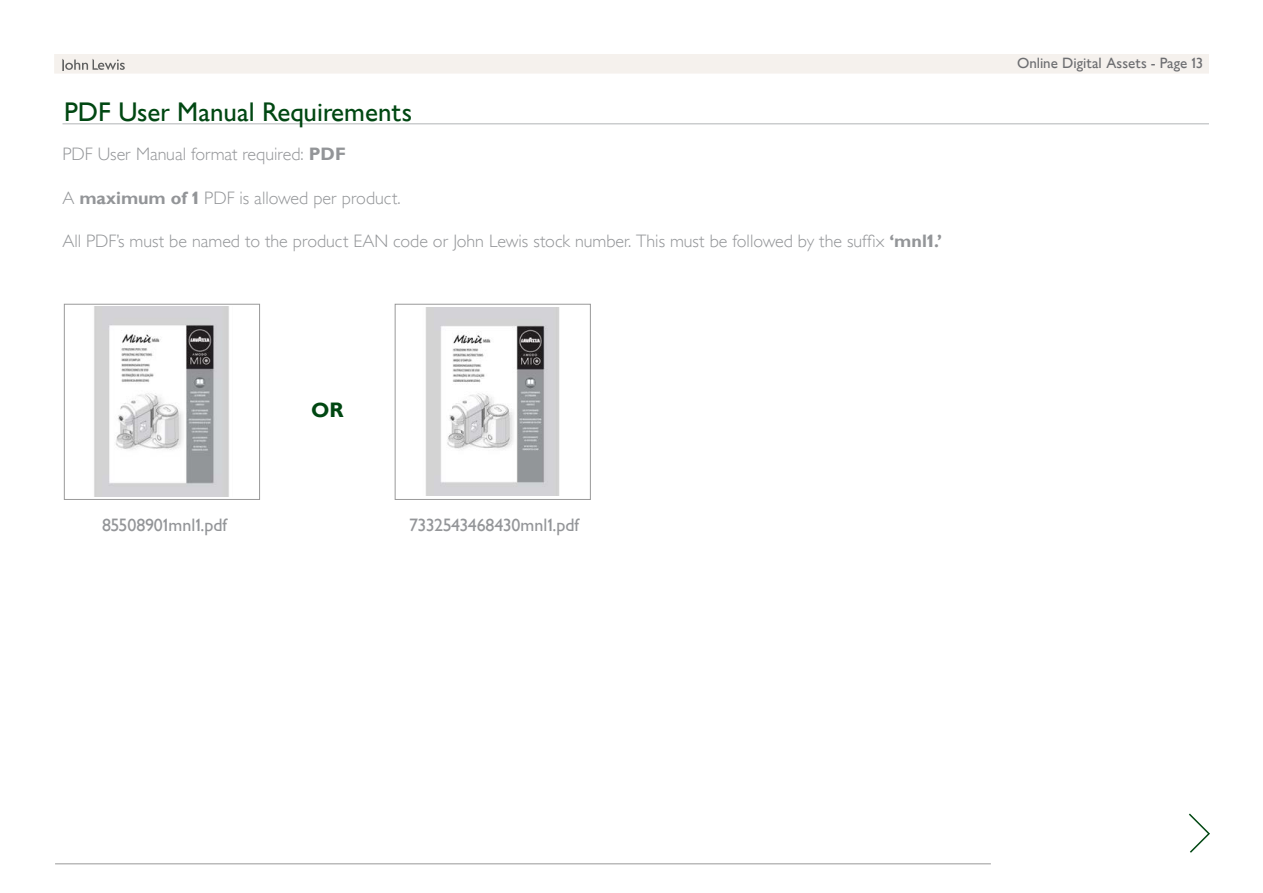
<style>
.page{position:relative;width:1263px;height:893px;background:#fff}
.page>*{position:absolute;margin:0;border:0;box-sizing:border-box;transform-origin:0 0}
.t1{font:27px "Gill Sansfor JL";color:#004712}
.t2{font:700 21px "Gill Sansfor JL";color:#004712}
.t3{font:300 18px "Gill Sansfor JL";color:#939598}
.t4{font:18px "Gill Sansfor JL";letter-spacing:-.01em;color:#939598}
.t5{font:15px "Gill Sansfor JL";color:#6d6e71}
.s1{font-weight:700}
</style>
<div class="page">
<svg style="left:1189px;top:813px;width:21px;height:40px"></svg>
<hr style="left:55px;top:864px;width:936px;height:1px;background:#999">
<div style="left:54px;top:54px;width:1155px;height:20px;background:#f5f1ed"></div>
<hr style="left:63px;top:124px;width:1146px;height:1px;background:#b1b4b6">
<img style="left:94px;top:306px;width:135px;height:190px">
<div style="left:64px;top:304px;width:196px;height:196px;border:1px solid #999"></div>
<img style="left:425px;top:307px;width:135px;height:189px">
<div style="left:395px;top:304px;width:195px;height:196px;border:1px solid #999"></div>
<h1 class="t1" style="left:64px;top:96px;width:349px">PDF User Manual Requirements</h1>
<p class="t3" style="left:62px;top:144px;width:285px">PDF User Manual format required: <span class="s1">PDF</span></p>
<p class="t3" style="left:62px;top:187px;width:340px">A <span class="s1">maximum of 1</span> PDF is allowed per product.</p>
<p class="t3" style="left:62px;top:230px;width:881px">All PDF’s must be named to the product EAN code or John Lewis stock number. This must be followed by the suffix <span class="s1">‘mnl1.’</span></p>
<p class="t4" style="left:102px;top:514px;width:126px">85508901mnl1.pdf</p>
<p class="t2" style="left:311px;top:397px;width:34px">OR</p>
<p class="t4" style="left:409px;top:514px;width:171px">7332543468430mnl1.pdf</p>
<p class="t5" style="left:1017px;top:55px;width:188px">Online Digital Assets - Page 13</p>
</div>
